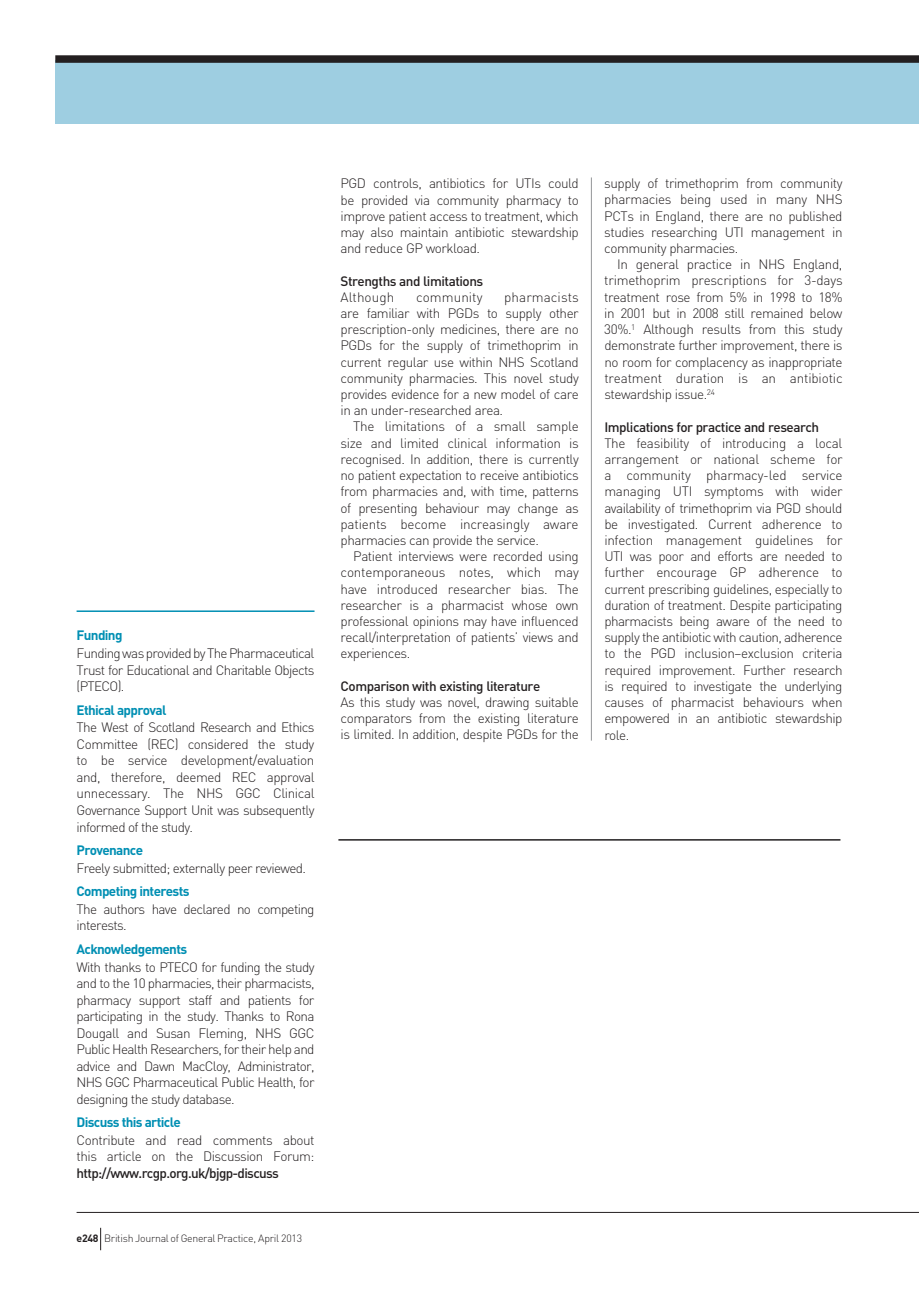
<style>
.page{position:relative;width:919px;height:1289px;background:#fff}
.page>*{position:absolute;margin:0;border:0;box-sizing:border-box;transform-origin:0 0}
.t1{font:300 13.5px/16.2px "DIN";letter-spacing:-.035em;color:#231f20;text-align:justify}
.t2{font:500 13.5px "DIN";letter-spacing:-.035em;color:#231f20}
.t3{font:700 13.5px "DIN";letter-spacing:-.05em;color:#008fb3}
.t4{font:300 13.5px "DIN";letter-spacing:.005em;color:#231f20}
.t5{font:300 10.5px "DIN";letter-spacing:-.025em;color:#231f20}
.s1{font-weight:700}
</style>
<div class="page">
<div style="left:55px;top:60px;width:863px;height:64px;background:#9ecee1"></div>
<div style="left:55px;top:55px;width:863px;height:8px;background:#231f20"></div>
<hr style="left:77px;top:1211px;width:841px;height:1px;background:#231f20">
<svg style="left:100px;top:1227px;width:1px;height:23px"></svg>
<hr style="left:591px;top:177px;width:1px;height:563px;background:#939598">
<hr style="left:77px;top:610px;width:237px;height:2px;background:#008fb3">
<hr style="left:338px;top:839px;width:502px;height:1px;background:#231f20">
<p class="t3" style="left:77px;top:626px;width:47px">Funding</p>
<p class="t1" style="left:77px;top:645px;width:239px">Funding was provided by The Pharmaceutical Trust for Educational and Charitable Objects (PTECO).</p>
<p class="t3" style="left:77px;top:701px;width:91px">Ethical approval</p>
<p class="t1" style="left:77px;top:719px;width:239px">The West of Scotland Research and Ethics Committee (REC) considered the study to be service development/evaluation and, therefore, deemed REC approval unnecessary. The NHS GGC Clinical Governance Support Unit was subsequently informed of the study.</p>
<p class="t3" style="left:77px;top:841px;width:68px">Provenance</p>
<p class="t1" style="left:77px;top:859px;width:231px">Freely submitted; externally peer reviewed.</p>
<p class="t3" style="left:77px;top:882px;width:114px">Competing interests</p>
<p class="t1" style="left:77px;top:900px;width:239px">The authors have declared no competing interests.</p>
<p class="t3" style="left:77px;top:940px;width:112px">Acknowledgements</p>
<p class="t1" style="left:77px;top:958px;width:239px">With thanks to PTECO for funding the study and to the 10 pharmacies, their pharmacists, pharmacy support staff and patients for participating in the study. Thanks to Rona Dougall and Susan Fleming, NHS GGC Public Health Researchers, for their help and advice and Dawn MacCloy, Administrator, NHS GGC Pharmaceutical Public Health, for designing the study database.</p>
<p class="t3" style="left:77px;top:1113px;width:106px">Discuss this article</p>
<p class="t1" style="left:77px;top:1131px;width:239px">Contribute and read comments about this article on the Discussion Forum:</p>
<p class="t2" style="left:77px;top:1164px;width:204px">http://www.rcgp.org.uk/bjgp-discuss</p>
<p class="t5" style="left:77px;top:1232px;width:227px"><span class="s1">e248</span> British Journal of General Practice, April 2013</p>
<p class="t1" style="left:340px;top:175px;width:240px">PGD controls, antibiotics for UTIs could be provided via community pharmacy to improve patient access to treatment, which may also maintain antibiotic stewardship and reduce GP workload.</p>
<p class="t2" style="left:340px;top:272px;width:144px">Strengths and limitations</p>
<p class="t4" style="left:340px;top:289px;width:55px">Although</p>
<p class="t4" style="left:416px;top:289px;width:68px">community</p>
<p class="t1" style="left:340px;top:289px;width:240px;text-indent:164px">pharmacists are familiar with PGDs to supply other prescription-only medicines, there are no PGDs for the supply of trimethoprim in current regular use within NHS Scotland community pharmacies. This novel study provides evidence for a new model of care in an under-researched area.</p>
<p class="t1" style="left:340px;top:418px;width:240px;text-indent:13px">The limitations of a small sample size and limited clinical information is recognised. In addition, there is currently no patient expectation to receive antibiotics from pharmacies and, with time, patterns of presenting behaviour may change as patients become increasingly aware pharmacies can provide the service.</p>
<p class="t1" style="left:340px;top:548px;width:240px;text-indent:13px">Patient interviews were recorded using contemporaneous notes, which may have introduced researcher bias. The researcher is a pharmacist whose own professional opinions may have influenced recall/interpretation of patients’ views and experiences.</p>
<p class="t2" style="left:340px;top:677px;width:201px">Comparison with existing literature</p>
<p class="t1" style="left:340px;top:694px;width:240px">As this study was novel, drawing suitable comparators from the existing literature is limited. In addition, despite PGDs for the</p>
<p class="t1" style="left:604px;top:175px;width:240px">supply of trimethoprim from community pharmacies being used in many NHS PCTs in England, there are no published studies researching UTI management in community pharmacies.</p>
<p class="t1" style="left:604px;top:256px;width:240px;text-indent:13px">In general practice in NHS England, trimethoprim prescriptions for 3-days treatment rose from 5% in 1998 to 18% in 2001 but in 2008 still remained below 30%.<sup>1</sup> Although results from this study demonstrate further improvement, there is no room for complacency as inappropriate treatment duration is an antibiotic stewardship issue.<sup>24</sup></p>
<p class="t2" style="left:604px;top:418px;width:216px">Implications for practice and research</p>
<p class="t1" style="left:604px;top:434px;width:240px">The feasibility of introducing a local arrangement or national scheme for a community pharmacy-led service managing UTI symptoms with wider availability of trimethoprim via PGD should be investigated. Current adherence to infection management guidelines for UTI was poor and efforts are needed to further encourage GP adherence to current prescribing guidelines, especially to duration of treatment. Despite participating pharmacists being aware of the need to supply the antibiotic with caution, adherence to the PGD inclusion–exclusion criteria required improvement. Further research is required to investigate the underlying causes of pharmacist behaviours when empowered in an antibiotic stewardship role.</p>
</div>
